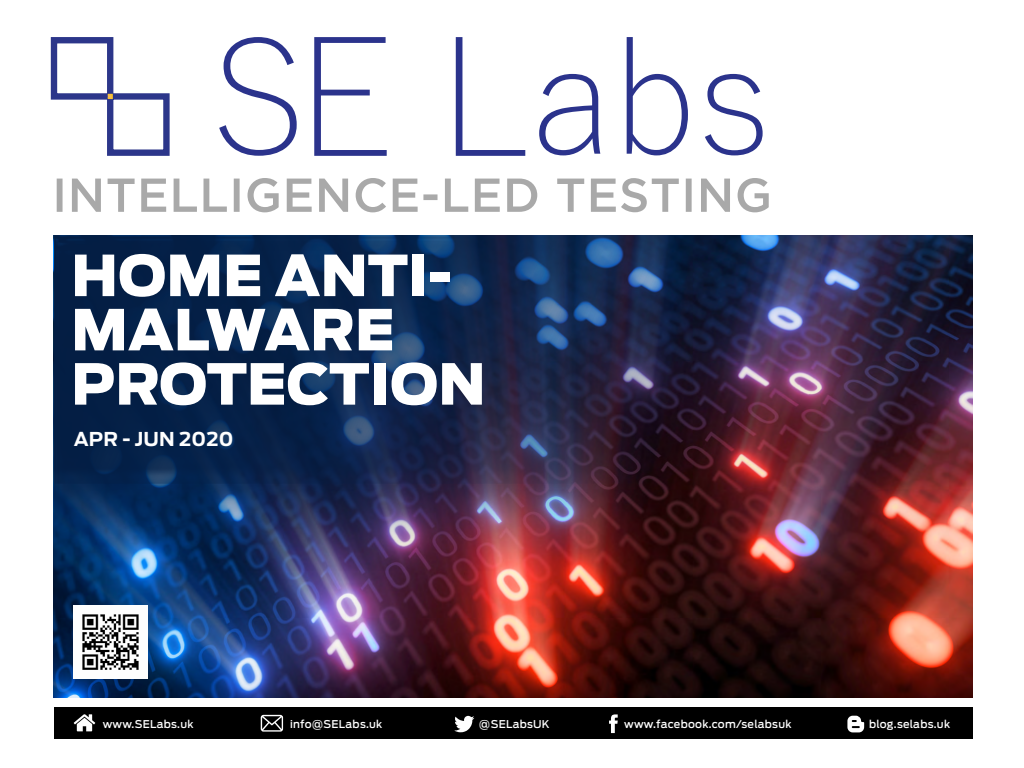
<style>
.page{position:relative;width:1024px;height:768px;background:#fff}
.page>*{position:absolute;margin:0;border:0;box-sizing:border-box;transform-origin:0 0}
.t1{font:900 56.1px/54.3px "Antenna";color:#fff}
.t2{font:700 19px "Antenna";letter-spacing:.005em;color:#fff}
.t3{font:500 10.7px "Antenna";letter-spacing:.025em;color:#fff}
</style>
<div class="page">
<svg style="left:219px;top:37px;width:78px;height:119px"></svg>
<svg style="left:314px;top:37px;width:73px;height:119px"></svg>
<svg style="left:456px;top:37px;width:69px;height:119px"></svg>
<svg style="left:539px;top:74px;width:61px;height:81px"></svg>
<svg style="left:627px;top:37px;width:61px;height:118px"></svg>
<svg style="left:705px;top:74px;width:58px;height:81px"></svg>
<div style="left:51px;top:37px;width:62px;height:63px;border:6px solid #2c368a"></div>
<div style="left:107px;top:93px;width:63px;height:63px;border:6px solid #2c368a"></div>
<svg style="left:107px;top:94px;width:6px;height:5px"></svg>
<div style="left:54px;top:707px;width:919px;height:32px;background:#000"></div>
<svg style="left:74px;top:714px;width:21px;height:17px"></svg>
<svg style="left:261px;top:715px;width:22px;height:17px"></svg>
<svg style="left:454px;top:716px;width:20px;height:16px"></svg>
<svg style="left:609px;top:714px;width:9px;height:19px"></svg>
<svg style="left:847px;top:716px;width:17px;height:16px"></svg>
<svg style="left:57px;top:178px;width:712px;height:34px"></svg>
<img style="left:54px;top:235px;width:919px;height:462px">
<img style="left:74px;top:605px;width:73px;height:74px">
<img style="left:54px;top:235px;width:741px;height:335px">
<h1 class="t1" style="left:71px;top:249px;width:416px">HOME ANTI-<br>MALWARE<br>PROTECTION</h1>
<h2 class="t2" style="left:74px;top:428px;width:161px">APR - JUN 2020</h2>
<p class="t3" style="left:103px;top:718px;width:92px">www.SELabs.uk</p>
<p class="t3" style="left:290px;top:718px;width:94px">info@SELabs.uk</p>
<p class="t3" style="left:479px;top:718px;width:72px">@SELabsUK</p>
<p class="t3" style="left:624px;top:718px;width:169px">www.facebook.com/selabsuk</p>
<p class="t3" style="left:869px;top:718px;width:83px">blog.selabs.uk</p>
</div>
